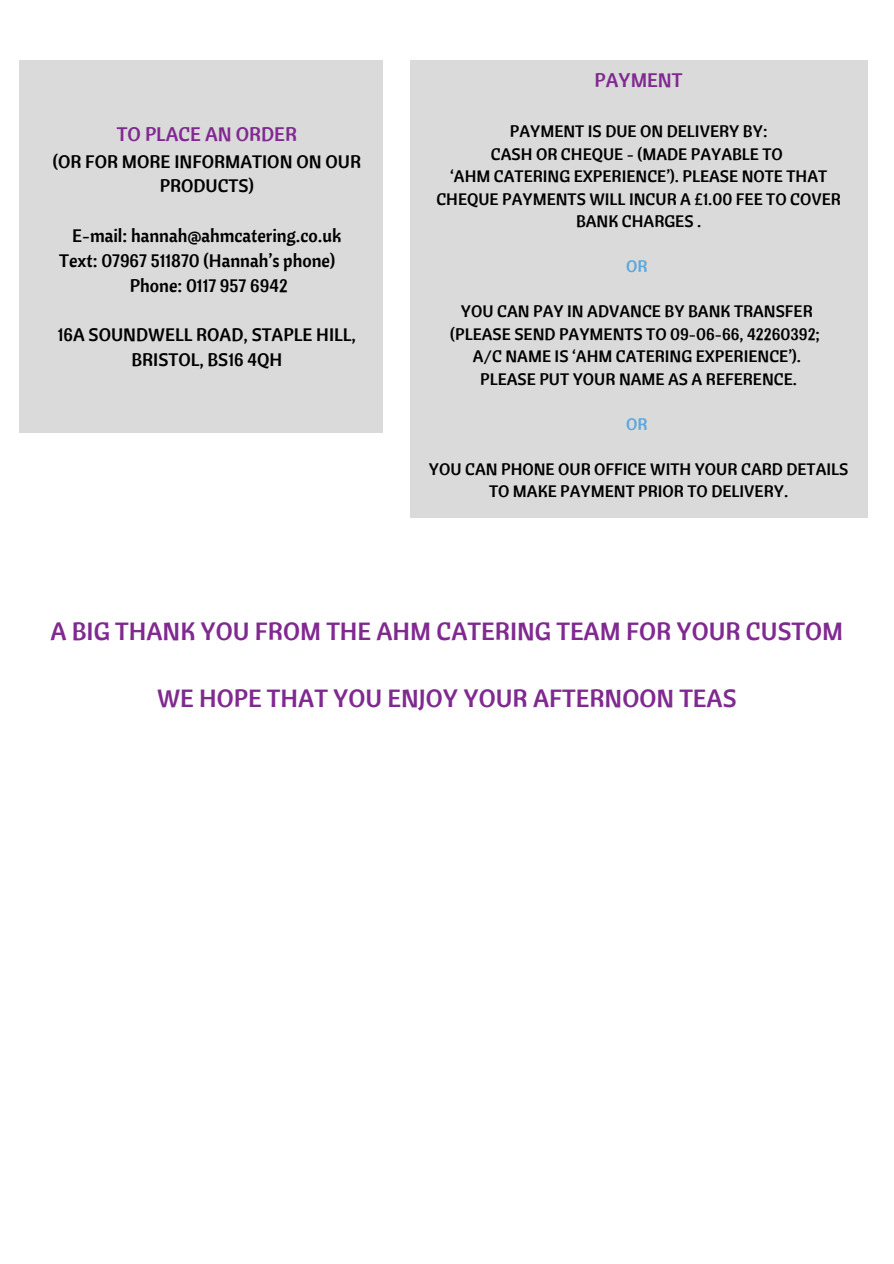
<style>
.page{position:relative;width:894px;height:1264px;background:#fff}
.page>*{position:absolute;margin:0;border:0;box-sizing:border-box;transform-origin:0 0}
.t1{font:24.75px "Cantora One";color:#802990}
.t2{font:19.5px "Cantora One";color:#802990}
.t3{font:18px/24.8px "Cantora One";color:#000;text-align:center}
.t4{font:16.5px/22.5px "Cantora One";color:#000;text-align:center}
.t5{font:16.5px "Cantora One";color:#5ba8dc}
</style>
<div class="page">
<div style="left:19px;top:61px;width:364px;height:371px;background:#dadada"></div>
<div style="left:410px;top:61px;width:457px;height:457px;background:#dadada"></div>
<p class="t2" style="left:117px;top:121px;width:182px">TO PLACE AN ORDER</p>
<p class="t3" style="left:53px;top:149px;width:310px">(OR FOR MORE INFORMATION ON OUR<br>PRODUCTS)</p>
<p class="t3" style="left:72px;top:223px;width:270px">E-mail: hannah@ahmcatering.co.uk</p>
<p class="t3" style="left:59px;top:248px;width:277px">Text: 07967 511870 (Hannah’s phone)</p>
<p class="t3" style="left:130px;top:272px;width:159px">Phone: 0117 957 6942</p>
<p class="t3" style="left:58px;top:322px;width:299px">16A SOUNDWELL ROAD, STAPLE HILL,<br>BRISTOL, BS16 4QH</p>
<h2 class="t2" style="left:594px;top:68px;width:89px">PAYMENT</h2>
<h3 class="t4" style="left:509px;top:120px;width:259px">PAYMENT IS DUE ON DELIVERY BY:</h3>
<h2 class="t4" style="left:490px;top:142px;width:293px">CASH OR CHEQUE - (MADE PAYABLE TO</h2>
<h2 class="t4" style="left:436px;top:165px;width:406px">‘AHM CATERING EXPERIENCE’). PLEASE NOTE THAT<br>CHEQUE PAYMENTS WILL INCUR A £1.00 FEE TO COVER<br>BANK CHARGES .</h2>
<p class="t5" style="left:626px;top:255px;width:23px">OR</p>
<p class="t4" style="left:461px;top:300px;width:353px">YOU CAN PAY IN ADVANCE BY BANK TRANSFER</p>
<p class="t4" style="left:450px;top:322px;width:371px">(PLEASE SEND PAYMENTS TO 09-06-66, 42260392;</p>
<p class="t4" style="left:472px;top:345px;width:330px">A/C NAME IS ‘AHM CATERING EXPERIENCE’).</p>
<p class="t4" style="left:480px;top:367px;width:318px">PLEASE PUT YOUR NAME AS A REFERENCE.</p>
<p class="t5" style="left:626px;top:413px;width:23px">OR</p>
<p class="t4" style="left:429px;top:457px;width:421px">YOU CAN PHONE OUR OFFICE WITH YOUR CARD DETAILS<br>TO MAKE PAYMENT PRIOR TO DELIVERY.</p>
<h1 class="t1" style="left:50px;top:614px;width:794px">A BIG THANK YOU FROM THE AHM CATERING TEAM FOR YOUR CUSTOM</h1>
<h1 class="t1" style="left:157px;top:682px;width:581px">WE HOPE THAT YOU ENJOY YOUR AFTERNOON TEAS</h1>
</div>
